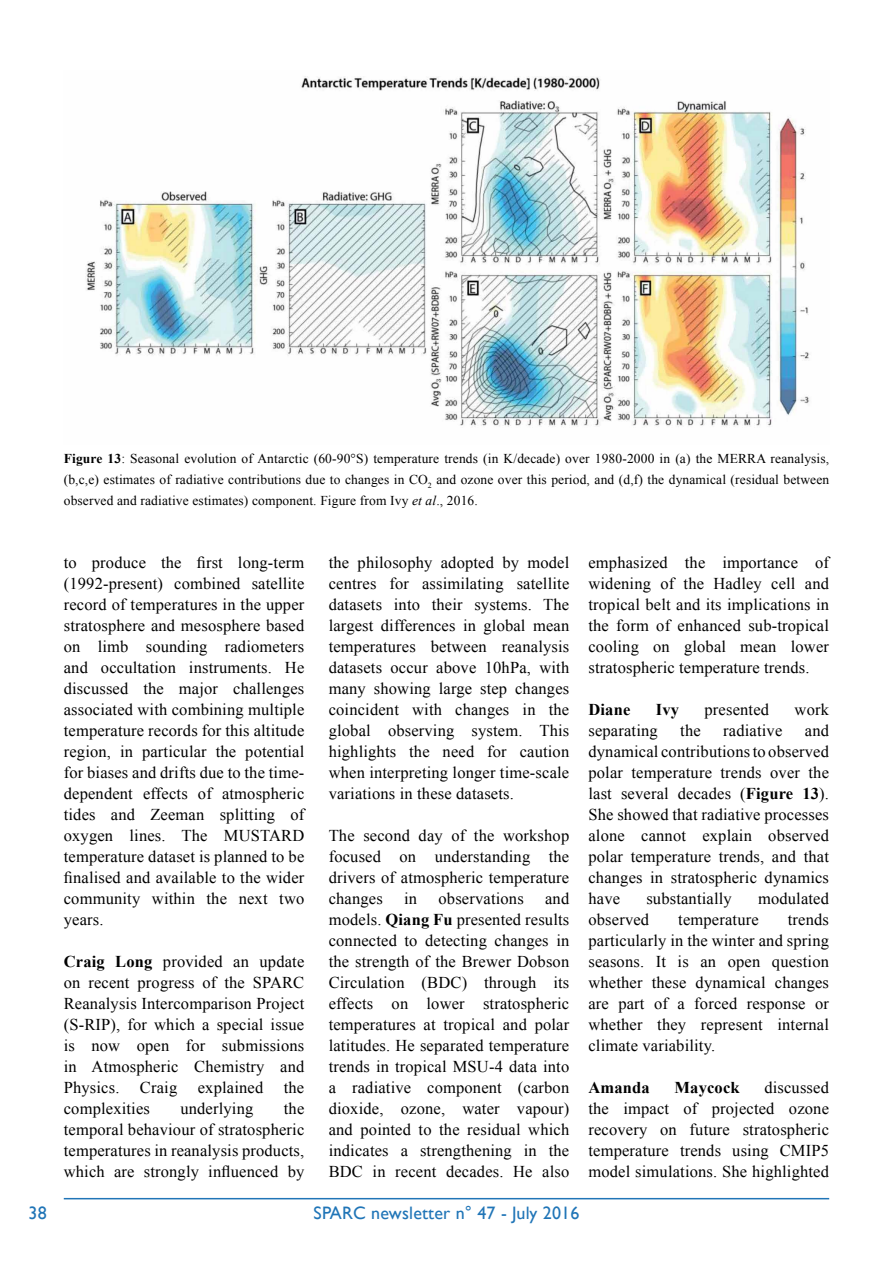
<style>
.page{position:relative;width:893px;height:1263px;background:#fff}
.page>*{position:absolute;margin:0;border:0;box-sizing:border-box;transform-origin:0 0}
.t1{font:18px "Gill Sans";letter-spacing:.01em;color:#2075b7}
.t2{font:16.5px/21px "Times New Roman";letter-spacing:.01em;color:#000;text-align:justify}
.t3{font:700 16.5px "Times New Roman";letter-spacing:.01em;color:#000}
.t4{font:13.5px/21px "Times New Roman";letter-spacing:.01em;color:#000;text-align:justify}
.s1{font-weight:700}
.s2{font-style:italic}
</style>
<div class="page">
<hr style="left:64px;top:1198px;width:765px;height:1px;background:#2075b7">
<img style="left:86px;top:76px;width:724px;height:351px">
<p class="t4" style="left:64px;top:448px;width:767px"><span class="s1">Figure 13</span>: Seasonal evolution of Antarctic (60-90°S) temperature trends (in K/decade) over 1980-2000 in (a) the MERRA reanalysis, (b,c,e) estimates of radiative contributions due to changes in CO<sub>2</sub> and ozone over this period, and (d,f) the dynamical (residual between observed and radiative estimates) component. Figure from Ivy <span class="s2">et al</span>., 2016.</p>
<p class="t2" style="left:64px;top:552px;width:242px">to produce the first long-term (1992-present) combined satellite record of temperatures in the upper stratosphere and mesosphere based on limb sounding radiometers and occultation instruments. He discussed the major challenges associated with combining multiple temperature records for this altitude region, in particular the potential for biases and drifts due to the time&shy;dependent effects of atmospheric tides and Zeeman splitting of oxygen lines. The MUSTARD temperature dataset is planned to be finalised and available to the wider community within the next two years.</p>
<p class="t2" style="left:64px;top:951px;width:242px"><span class="s1">Craig Long</span> provided an update on recent progress of the SPARC Reanalysis Intercomparison Project (S-RIP), for which a special issue is now open for submissions in Atmospheric Chemistry and Physics. Craig explained the complexities</p>
<p class="t2" style="left:64px;top:1098px;width:242px;text-indent:220px">the temporal behaviour of stratospheric temperatures in reanalysis products, which are strongly influenced by</p>
<p class="t2" style="left:180px;top:1098px;width:74px">underlying</p>
<p class="t2" style="left:329px;top:552px;width:242px">the philosophy adopted by model centres for assimilating satellite datasets into their systems. The largest differences in global mean temperatures between reanalysis datasets occur above 10hPa, with many showing large step changes coincident with changes in the global observing system. This highlights the need for caution when interpreting longer time-scale variations in these datasets.</p>
<p class="t2" style="left:329px;top:825px;width:242px">The second day of the workshop focused on understanding the drivers of atmospheric temperature changes</p>
<p class="t2" style="left:329px;top:888px;width:242px;text-indent:216px">and models. <span class="s1">Qiang Fu</span> presented results connected to detecting changes in the strength of the Brewer Dobson Circulation (BDC) through its effects on lower stratospheric temperatures at tropical and polar latitudes. He separated temperature trends in tropical MSU-4 data into a radiative component (carbon dioxide, ozone, water vapour) and pointed to the residual which indicates a strengthening in the BDC in recent decades. He also</p>
<p class="t2" style="left:404px;top:888px;width:15px">in</p>
<p class="t2" style="left:439px;top:888px;width:87px">observations</p>
<p class="t2" style="left:588px;top:552px;width:242px">emphasized the importance of widening of the Hadley cell and tropical belt and its implications in the form of enhanced sub-tropical cooling on global mean lower stratospheric temperature trends.</p>
<p class="t3" style="left:588px;top:698px;width:43px">Diane</p>
<p class="t3" style="left:656px;top:698px;width:25px">Ivy</p>
<p class="t2" style="left:705px;top:699px;width:66px">presented</p>
<p class="t2" style="left:795px;top:699px;width:36px">work</p>
<p class="t2" style="left:588px;top:720px;width:71px">separating</p>
<p class="t2" style="left:680px;top:720px;width:22px">the</p>
<p class="t2" style="left:723px;top:720px;width:61px">radiative</p>
<p class="t2" style="left:588px;top:720px;width:242px;text-indent:216px">and dynamical contributions to observed polar temperature trends over the last several decades (<span class="s1">Figure 13</span>).<br>She showed that radiative processes alone cannot explain observed polar temperature trends, and that changes in stratospheric dynamics have</p>
<p class="t2" style="left:646px;top:888px;width:87px">substantially</p>
<p class="t2" style="left:758px;top:888px;width:72px">modulated</p>
<p class="t2" style="left:588px;top:909px;width:62px">observed</p>
<p class="t2" style="left:678px;top:909px;width:82px">temperature</p>
<p class="t2" style="left:588px;top:909px;width:242px;text-indent:199px">trends particularly in the winter and spring seasons. It is an open question whether these dynamical changes are part of a forced response or whether they represent internal climate variability.</p>
<p class="t3" style="left:588px;top:1076px;width:63px">Amanda</p>
<p class="t3" style="left:674px;top:1076px;width:67px">Maycock</p>
<p class="t2" style="left:588px;top:1077px;width:242px;text-indent:176px">discussed the impact of projected ozone recovery on future stratospheric temperature trends using CMIP5 model simulations. She highlighted</p>
<p class="t1" style="left:29px;top:1202px;width:20px">38</p>
<p class="t1" style="left:314px;top:1202px;width:267px">SPARC newsletter n° 47 - July 2016</p>
</div>
